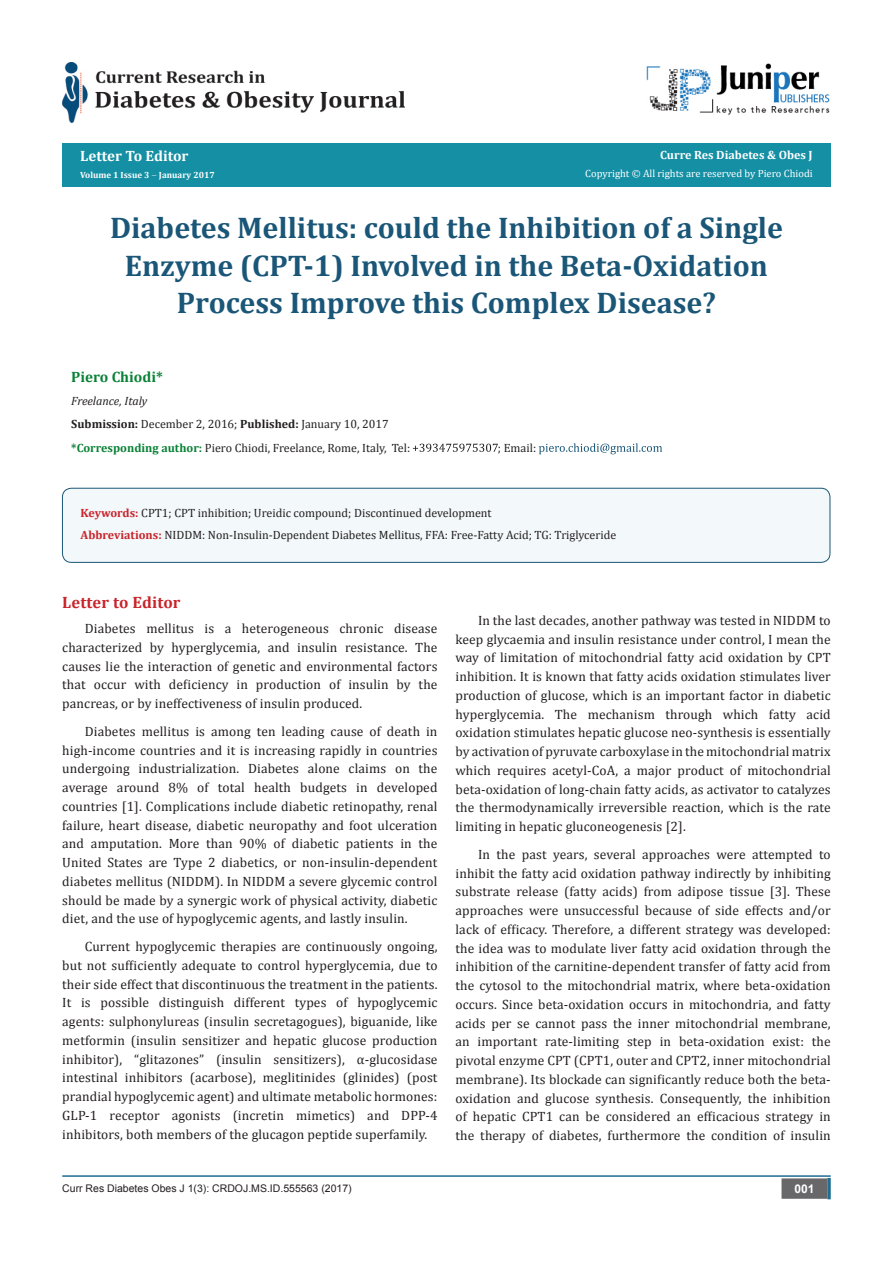
<style>
.page{position:relative;width:893px;height:1263px;background:#fff}
.page>*{position:absolute;margin:0;border:0;box-sizing:border-box;transform-origin:0 0}
.t1{font:700 30px/37.5px "Cambria";color:#1a5677;text-align:center}
.t2{font:700 16.5px "Cambria";letter-spacing:.01em;color:#c8242b}
.t3{font:700 15px "Cambria";color:#fff}
.t4{font:700 15px "Cambria";color:#098136}
.t5{font:13.5px/18.8px "Cambria";letter-spacing:.01em;color:#231f20;text-align:justify}
.t6{font:12px "Cambria";color:#231f20}
.t7{font:700 12px "Cambria";color:#fff}
.t8{font:italic 12px "Cambria";color:#231f20}
.t9{font:700 12px "Arial";color:#fff}
.t10{font:10.5px "Arial";color:#231f20}
.t11{font:10.5px "Cambria";color:#fff}
.t12{font:700 9px "Cambria";color:#fff}
.s1{font-weight:700}
.s2{font-weight:700;color:#098136}
.s3{font-weight:700;color:#c8242b}
</style>
<div class="page">
<div style="left:62px;top:143px;width:769px;height:44px;background:#148fa4"></div>
<svg style="left:413px;top:443px;width:85px;height:9px"></svg>
<svg style="left:539px;top:443px;width:123px;height:11px"></svg>
<hr style="left:62px;top:1175px;width:769px;height:2px;background:#1c6d90">
<div style="left:782px;top:1179px;width:45px;height:19px;background:#68676a"></div>
<div style="left:781px;top:1178px;width:46px;height:21px;border:2px solid #68676a"></div>
<svg style="left:827px;top:1178px;width:4px;height:21px"></svg>
<img style="left:646px;top:63px;width:184px;height:52px">
<div style="left:62px;top:488px;width:768px;height:74px;background:#f3f8fa;border-radius:9px"></div>
<div style="left:62px;top:488px;width:768px;height:75px;border:1px solid #1a5677;border-radius:9px"></div>
<img style="left:62px;top:63px;width:342px;height:60px">
<p class="t3" style="left:80px;top:145px;width:110px">Letter To Editor</p>
<p class="t12" style="left:80px;top:168px;width:136px">Volume 1 Issue 3 January 2017</p>
<p class="t7" style="left:660px;top:146px;width:154px">Curre Res Diabetes &amp; Obes J</p>
<p class="t11" style="left:585px;top:168px;width:229px">Copyright © All rights are reserved by Piero Chiodi</p>
<p class="t1" style="left:110px;top:208px;width:674px">Diabetes Mellitus: could the Inhibition of a Single<br>Enzyme (CPT-1) Involved in the Beta-Oxidation<br>Process Improve this Complex Disease?</p>
<p class="t4" style="left:71px;top:366px;width:93px">Piero Chiodi*</p>
<p class="t8" style="left:71px;top:392px;width:78px">Freelance, Italy</p>
<p class="t6" style="left:71px;top:417px;width:319px"><span class="s1">Submission:</span> December 2, 2016; <span class="s1">Published:</span> January 10, 2017</p>
<p class="t6" style="left:71px;top:441px;width:340px"><span class="s2">*Corresponding author:</span> Piero Chiodi, Freelance, Rome, Italy, Tel:</p>
<p class="t6" style="left:498px;top:441px;width:40px">; Email:</p>
<p class="t6" style="left:81px;top:506px;width:413px"><span class="s3">Keywords:</span> CPT1; CPT inhibition; Ureidic compound; Discontinued development</p>
<p class="t6" style="left:81px;top:528px;width:537px"><span class="s3">Abbreviations:</span> NIDDM: Non-Insulin-Dependent Diabetes Mellitus, FFA: Free-Fatty Acid; TG: Triglyceride</p>
<p class="t2" style="left:62px;top:591px;width:120px">Letter to Editor</p>
<p class="t5" style="left:62px;top:619px;width:377px;text-indent:22px">Diabetes mellitus is a heterogeneous chronic disease characterized by hyperglycemia, and insulin resistance. The causes lie the interaction of genetic and environmental factors that occur with deficiency in production of insulin by the pancreas, or by ineffectiveness of insulin produced.</p>
<p class="t5" style="left:62px;top:722px;width:377px;text-indent:22px">Diabetes mellitus is among ten leading cause of death in high-income countries and it is increasing rapidly in countries undergoing industrialization. Diabetes alone claims on the average around 8% of total health budgets in developed countries [1]. Complications include diabetic retinopathy, renal failure, heart disease, diabetic neuropathy and foot ulceration and amputation. More than 90% of diabetic patients in the United States are Type 2 diabetics, or non-insulin-dependent diabetes mellitus (NIDDM). In NIDDM a severe glycemic control should be made by a synergic work of physical activity, diabetic diet, and the use of hypoglycemic agents, and lastly insulin.</p>
<p class="t5" style="left:62px;top:937px;width:377px;text-indent:22px">Current hypoglycemic therapies are continuously ongoing, but not sufficiently adequate to control hyperglycemia, due to their side effect that discontinuous the treatment in the patients.<br>It is possible distinguish different types of hypoglycemic agents: sulphonylureas (insulin secretagogues), biguanide, like metformin (insulin sensitizer and hepatic glucose production inhibitor), “glitazones” (insulin sensitizers), α-glucosidase intestinal inhibitors (acarbose), meglitinides (glinides) (post prandial hypoglycemic agent) and ultimate metabolic hormones:<br>GLP-1 receptor agonists (incretin mimetics) and DPP-4 inhibitors, both members of the glucagon peptide superfamily.</p>
<p class="t5" style="left:455px;top:611px;width:377px;text-indent:22px">In the last decades, another pathway was tested in NIDDM to keep glycaemia and insulin resistance under control, I mean the way of limitation of mitochondrial fatty acid oxidation by CPT inhibition. It is known that fatty acids oxidation stimulates liver production of glucose, which is an important factor in diabetic hyperglycemia. The mechanism through which fatty acid oxidation stimulates hepatic glucose neo-synthesis is essentially by activation of pyruvate carboxylase in the mitochondrial matrix which requires acetyl-CoA, a major product of mitochondrial beta-oxidation of long-chain fatty acids, as activator to catalyzes the thermodynamically irreversible reaction, which is the rate limiting in hepatic gluconeogenesis [2].</p>
<p class="t5" style="left:455px;top:845px;width:377px;text-indent:22px">In the past years, several approaches were attempted to inhibit the fatty acid oxidation pathway indirectly by inhibiting substrate release (fatty acids) from adipose tissue [3]. These approaches were unsuccessful because of side effects and/or lack of efficacy. Therefore, a different strategy was developed: the idea was to modulate liver fatty acid oxidation through the inhibition of the carnitine-dependent transfer of fatty acid from the cytosol to the mitochondrial matrix, where beta-oxidation occurs. Since beta-oxidation occurs in mitochondria, and fatty acids per se cannot pass the inner mitochondrial membrane, an important rate-limiting step in beta-oxidation exist: the pivotal enzyme CPT (CPT1, outer and CPT2, inner mitochondrial membrane). Its blockade can significantly reduce both the beta&shy;oxidation and glucose synthesis. Consequently, the inhibition of hepatic CPT1 can be considered an efficacious strategy in the therapy of diabetes, furthermore the condition of insulin</p>
<p class="t10" style="left:62px;top:1181px;width:291px">Curr Res Diabetes Obes J 1(3): CRDOJ.MS.ID.555563 (2017)</p>
<p class="t9" style="left:794px;top:1181px;width:22px">001</p>
</div>
